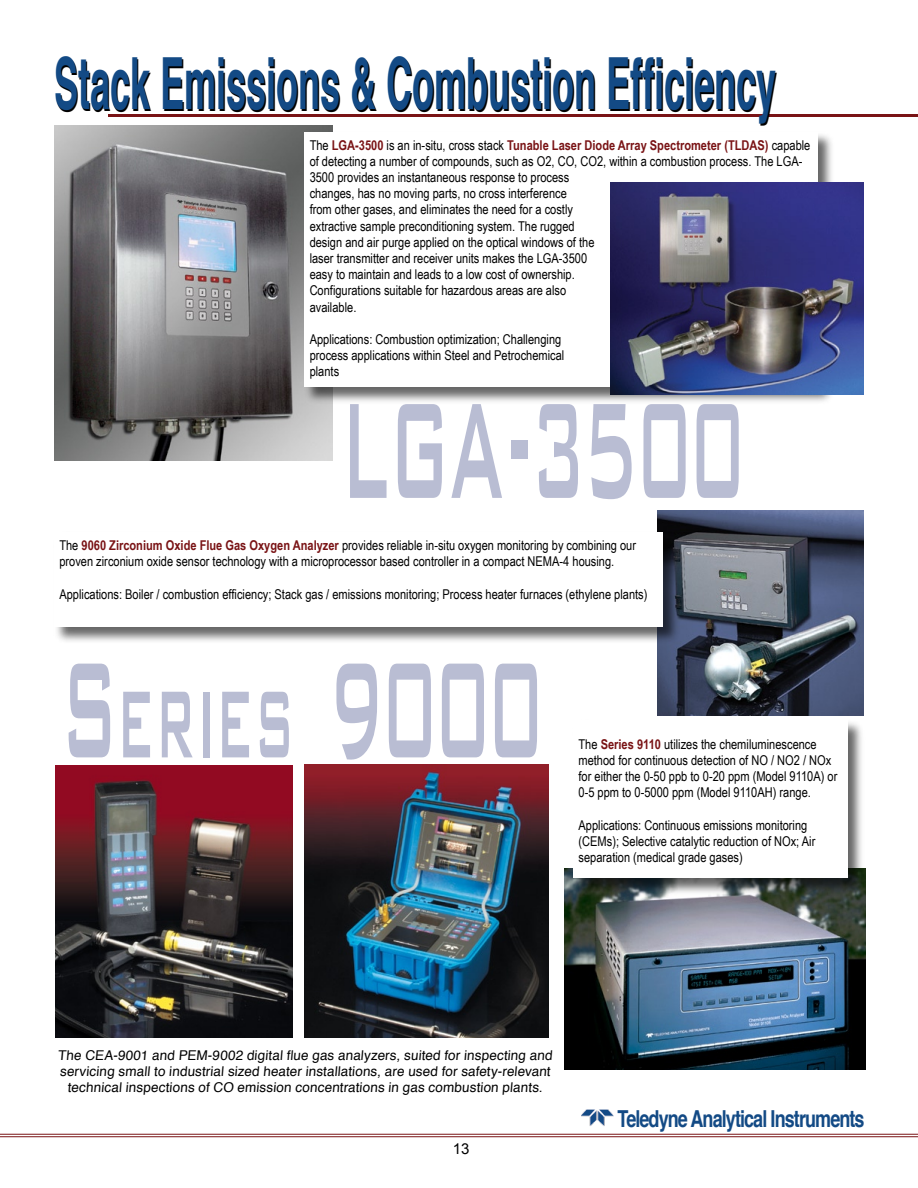
<style>
.page{position:relative;width:918px;height:1188px;background:#fff}
.page>*{position:absolute;margin:0;border:0;box-sizing:border-box;transform-origin:0 0}
.t1{font:180px "Fortis S Caps S Si";letter-spacing:.1em;color:#b9bdd3;scale:.4 1}
.t2{font:700 72px "Helvetica";color:#000;scale:.5 1}
.t3{font:700 23.4px "Helvetica";letter-spacing:-.05em;color:#134a85;scale:.77 1}
.t4{font:15px "Arial";color:#000}
.t5{font:13.5px/16.2px "Arial Narrow";color:#000}
.t6{font:13.5px/16.2px "Helvetica";color:#000;text-align:center}
.s1{font-weight:700;color:#791315}
.s2{font-size:126px}
</style>
<div class="page">
<hr style="left:108px;top:114px;width:810px;height:3px;background:#791315">
<hr style="left:0;top:1134px;width:918px;height:1px;background:#791315">
<hr style="left:0;top:1136px;width:918px;height:1px;background:#791315">
<img style="left:564px;top:868px;width:301px;height:201px">
<div style="left:573px;top:720px;width:293px;height:176px;background:#000;opacity:.6"></div>
<div style="left:573px;top:720px;width:275px;height:158px;background:#fff"></div>
<img style="left:55px;top:765px;width:237px;height:272px">
<img style="left:304px;top:765px;width:245px;height:272px">
<img style="left:658px;top:510px;width:206px;height:206px">
<div style="left:54px;top:532px;width:626px;height:112px;background:#000;opacity:.6"></div>
<div style="left:54px;top:532px;width:609px;height:94px;background:#fff"></div>
<img style="left:54px;top:125px;width:278px;height:335px">
<div style="left:304px;top:131px;width:532px;height:274px;background:#000;opacity:.6"></div>
<div style="left:304px;top:132px;width:513px;height:255px;background:#fff"></div>
<img style="left:610px;top:182px;width:254px;height:213px">
<img style="left:581px;top:1110px;width:33px;height:16px">
<h2 class="t2" style="left:55px;top:21px;width:1446px">Stack Emissions &amp; Combustion Efficiency</h2>
<p class="t5" style="left:310px;top:137px;width:502px">The <span class="s1">LGA-3500</span> is an in-situ, cross stack <span class="s1">Tunable Laser Diode Array Spectrometer (TLDAS)</span> capable of detecting a number of compounds, such as O2, CO, CO2, within a combustion process. The LGA-3500 provides an instantaneous response to process<br>changes, has no moving parts, no cross interference<br>from other gases, and eliminates the need for a costly<br>extractive sample preconditioning system. The rugged<br>design and air purge applied on the optical windows of the<br>laser transmitter and receiver units makes the LGA-3500<br>easy to maintain and leads to a low cost of ownership.<br>Configurations suitable for hazardous areas are also<br>available.</p>
<p class="t5" style="left:310px;top:331px;width:256px">Applications: Combustion optimization; Challenging process applications within Steel and Petrochemical plants</p>
<h1 class="t1" style="left:348px;top:352px;width:982px">LGA-3500</h1>
<p class="t5" style="left:59px;top:537px;width:578px">The <span class="s1">9060 Zirconium Oxide Flue Gas Oxygen Analyzer</span> provides reliable in-situ oxygen monitoring by combining our proven zirconium oxide sensor technology with a microprocessor based controller in a compact NEMA-4 housing.</p>
<p class="t5" style="left:59px;top:586px;width:590px">Applications: Boiler / combustion efficiency; Stack gas / emissions monitoring; Process heater furnaces (ethylene plants)</p>
<h1 class="t1" style="left:66px;top:611px;width:1183px">S<span class="s2">eries</span> 9000</h1>
<p class="t5" style="left:579px;top:736px;width:260px">The <span class="s1">Series 9110</span> utilizes the chemiluminescence method for continuous detection of NO / NO2 / NOx for either the 0-50 ppb to 0-20 ppm (Model 9110A) or 0-5 ppm to 0-5000 ppm (Model 9110AH) range.</p>
<p class="t5" style="left:579px;top:817px;width:238px">Applications: Continuous emissions monitoring (CEMs); Selective catalytic reduction of NOx; Air separation (medical grade gases)</p>
<p class="t6" style="left:58px;top:1047px;width:498px">The CEA-9001 and PEM-9002 digital flue gas analyzers, suited for inspecting and servicing small to industrial sized heater installations, are used for safety-relevant technical inspections of CO emission concentrations in gas combustion plants.</p>
<p class="t4" style="left:453px;top:1140px;width:18px">13</p>
<h3 class="t3" style="left:618px;top:1097px;width:322px">Teledyne Analytical Instruments</h3>
</div>
